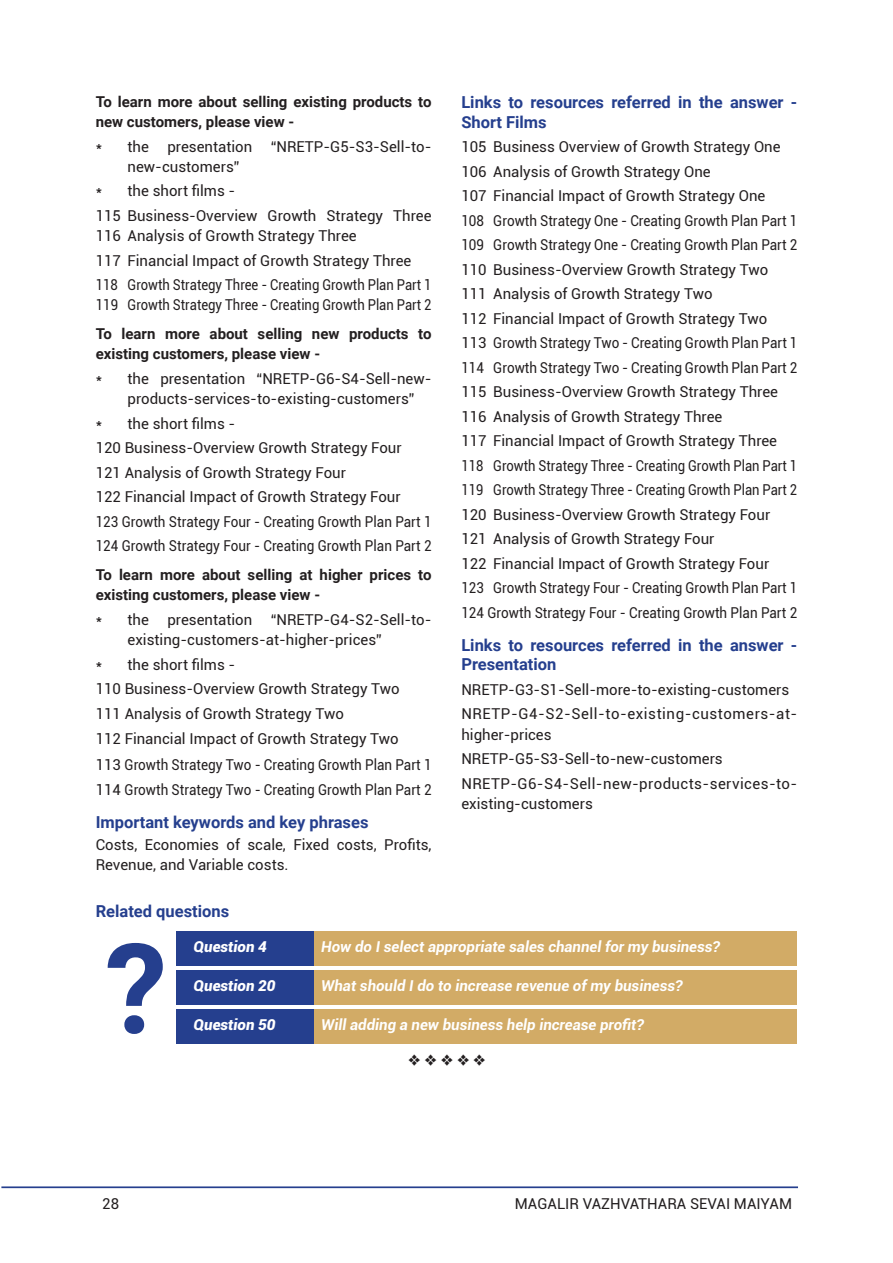
<style>
.page{position:relative;width:893px;height:1263px;background:#fff}
.page>*{position:absolute;margin:0;border:0;box-sizing:border-box;transform-origin:0 0}
.t1{font:700 125.25px "Roboto";color:#253f8e}
.t2{font:700 16.5px/19.8px "Roboto";color:#253f8e}
.t3{font:15px/24.5px "Roboto";color:#231f20}
.t4{font:700 15px/20.2px "Roboto";color:#231f20}
.t5{font:italic 700 15px "Roboto";color:#fff}
.t6{font:15px "Roboto";color:#231f20;scale:.89 1}
.t7{font:italic 900 15px "Roboto";color:#fff}
.t8{font:15px "Zapf Dingbats IT Cby BT";color:#231f20}
</style>
<div class="page">
<hr style="left:1px;top:1186px;width:797px;height:2px;background:#253f8e">
<div style="left:176px;top:931px;width:138px;height:34px;background:#253f8e"></div>
<div style="left:314px;top:931px;width:482px;height:34px;background:#d2ab66"></div>
<div style="left:176px;top:1009px;width:138px;height:34px;background:#253f8e"></div>
<div style="left:314px;top:1009px;width:482px;height:34px;background:#d2ab66"></div>
<div style="left:176px;top:970px;width:138px;height:34px;background:#253f8e"></div>
<div style="left:314px;top:970px;width:482px;height:34px;background:#d2ab66"></div>
<p class="t4" style="left:96px;top:91px;width:337px">To learn more about selling existing products to new customers, please view -</p>
<p class="t3" style="left:128px;top:136px;width:306px;line-height:20.2px;text-indent:-32px">* the presentation “NRETP-G5-S3-Sell-to&shy;new-customers”</p>
<p class="t3" style="left:96px;top:178px;width:337px">* the short films -<br>115 Business-Overview Growth Strategy Three</p>
<p class="t3" style="left:96px;top:223px;width:337px">116 Analysis of Growth Strategy Three<br>117 Financial Impact of Growth Strategy Three<br>118 Growth Strategy Three - Creating Growth Plan Part 1</p>
<p class="t6" style="left:96px;top:295px;width:379px">119 Growth Strategy Three - Creating Growth Plan Part 2</p>
<p class="t4" style="left:96px;top:323px;width:337px">To learn more about selling new products to existing customers, please view -</p>
<p class="t3" style="left:128px;top:368px;width:306px;line-height:20.2px;text-indent:-32px">* the presentation “NRETP-G6-S4-Sell-new&shy;products-services-to-existing-customers”</p>
<p class="t3" style="left:96px;top:411px;width:337px">* the short films -<br>120 Business-Overview Growth Strategy Four<br>121 Analysis of Growth Strategy Four<br>122 Financial Impact of Growth Strategy Four<br>123 Growth Strategy Four - Creating Growth Plan Part 1<br>124 Growth Strategy Four - Creating Growth Plan Part 2</p>
<p class="t4" style="left:96px;top:564px;width:337px">To learn more about selling at higher prices to existing customers, please view -</p>
<p class="t3" style="left:128px;top:609px;width:306px;line-height:20.2px;text-indent:-32px">* the presentation “NRETP-G4-S2-Sell-to&shy;existing-customers-at-higher-prices”</p>
<p class="t3" style="left:96px;top:651px;width:337px;line-height:25.2px">* the short films -<br>110 Business-Overview Growth Strategy Two<br>111 Analysis of Growth Strategy Two<br>112 Financial Impact of Growth Strategy Two<br>113 Growth Strategy Two - Creating Growth Plan Part 1<br>114 Growth Strategy Two - Creating Growth Plan Part 2</p>
<p class="t2" style="left:96px;top:811px;width:274px">Important keywords and key phrases</p>
<p class="t3" style="left:96px;top:834px;width:337px;line-height:20.2px">Costs, Economies of scale, Fixed costs, Profits,<br>Revenue, and Variable costs.</p>
<p class="t2" style="left:96px;top:900px;width:135px">Related questions</p>
<p class="t2" style="left:461px;top:92px;width:337px">Links to resources referred in the answer -<br>Short Films</p>
<p class="t3" style="left:461px;top:134px;width:337px">105 Business Overview of Growth Strategy One 106 Analysis of Growth Strategy One<br>107 Financial Impact of Growth Strategy One<br>108 Growth Strategy One - Creating Growth Plan Part 1<br>109 Growth Strategy One - Creating Growth Plan Part 2<br>110 Business-Overview Growth Strategy Two 111 Analysis of Growth Strategy Two<br>112 Financial Impact of Growth Strategy Two<br>113 Growth Strategy Two - Creating Growth Plan Part 1<br>114 Growth Strategy Two - Creating Growth Plan Part 2<br>115 Business-Overview Growth Strategy Three 116 Analysis of Growth Strategy Three<br>117 Financial Impact of Growth Strategy Three 118 Growth Strategy Three - Creating Growth Plan Part 1<br>119 Growth Strategy Three - Creating Growth Plan Part 2<br>120 Business-Overview Growth Strategy Four 121 Analysis of Growth Strategy Four<br>122 Financial Impact of Growth Strategy Four<br>123 Growth Strategy Four - Creating Growth Plan Part 1<br>124 Growth Strategy Four - Creating Growth Plan Part 2</p>
<p class="t2" style="left:461px;top:634px;width:337px">Links to resources referred in the answer -<br>Presentation</p>
<p class="t3" style="left:461px;top:677px;width:337px">NRETP-G3-S1-Sell-more-to-existing-customers<br>NRETP-G4-S2-Sell-to-existing-customers-at-</p>
<p class="t3" style="left:461px;top:721px;width:337px">higher-prices<br>NRETP-G5-S3-Sell-to-new-customers<br>NRETP-G6-S4-Sell-new-products-services-to-</p>
<p class="t3" style="left:461px;top:791px;width:133px">existing-customers</p>
<h1 class="t1" style="left:105px;top:901px;width:64px">?</h1>
<p class="t5" style="left:321px;top:936px;width:400px">How do I select appropriate sales channel for my business?</p>
<p class="t7" style="left:194px;top:936px;width:75px">Question 4</p>
<p class="t7" style="left:194px;top:975px;width:83px">Question 20</p>
<p class="t7" style="left:194px;top:1014px;width:83px">Question 50</p>
<p class="t5" style="left:321px;top:975px;width:363px">What should I do to increase revenue of my business?</p>
<p class="t5" style="left:321px;top:1014px;width:324px">Will adding a new business help increase profit?</p>
<p class="t8" style="left:408px;top:1053px;width:79px">❖ ❖ ❖ ❖ ❖</p>
<p class="t3" style="left:102px;top:1191px;width:18px">28</p>
<p class="t3" style="left:515px;top:1191px;width:279px">MAGALIR VAZHVATHARA SEVAI MAIYAM</p>
</div>
